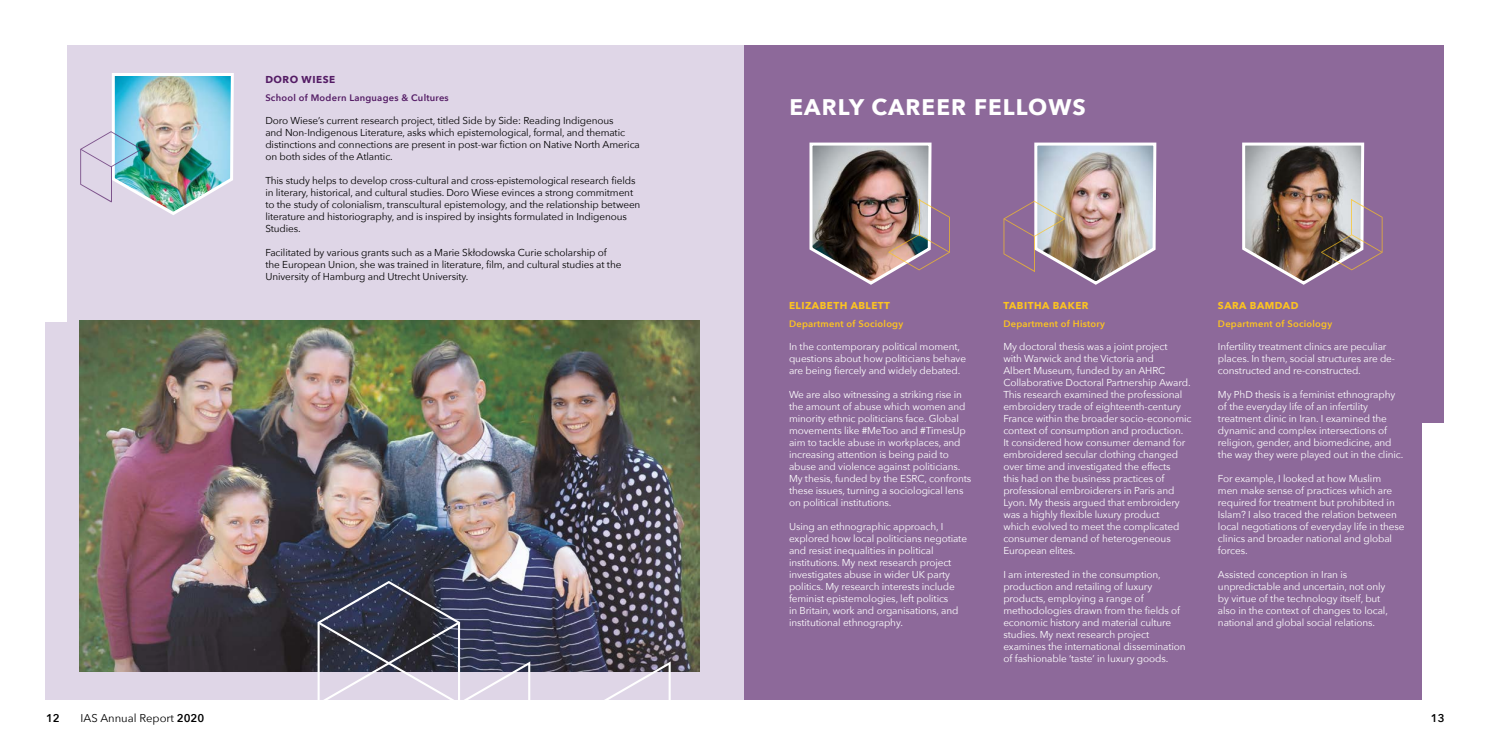
<style>
.page{position:relative;width:1489px;height:745px;background:#fff}
.page>*{position:absolute;margin:0;border:0;box-sizing:border-box;transform-origin:0 0}
.t1{font:700 22.5px "Avenir Next";letter-spacing:.05em;color:#fff}
.t2{font:11.25px "Avenir Next";color:#000}
.t3{font:600 11.25px "Avenir Next";color:#000}
.t4{font:10px/12px "Avenir Next";letter-spacing:-.01em;color:#fff}
.t5{font:10px/12px "Avenir Next";letter-spacing:-.01em;color:#000}
.t6{font:700 10px "Avenir Next";letter-spacing:.05em;color:#fdc41f}
.t7{font:700 10px "Avenir Next";letter-spacing:.05em;color:#541c65}
.t8{font:600 9.38px "Avenir Next";letter-spacing:.025em;color:#fdc41f}
.t9{font:600 9.38px "Avenir Next";letter-spacing:.025em;color:#541c65}
.s1{font-weight:600}
</style>
<div class="page">
<div style="left:45px;top:45px;width:1398px;height:654px;background:#dfd6e7"></div>
<img style="left:80px;top:320px;width:619px;height:351px">
<img style="left:80px;top:73px;width:154px;height:142px">
<div style="left:744px;top:45px;width:699px;height:654px;background:#8d699a"></div>
<div style="left:1422px;top:423px;width:33px;height:276px;background:#fff"></div>
<div style="left:39px;top:45px;width:27px;height:276px;background:#fff"></div>
<svg style="left:317px;top:580px;width:215px;height:120px"></svg>
<svg style="left:597px;top:661px;width:214px;height:39px"></svg>
<img style="left:1003px;top:142px;width:154px;height:143px">
<img style="left:809px;top:142px;width:140px;height:143px">
<img style="left:1242px;top:142px;width:140px;height:143px">
<p class="t7" style="left:265px;top:71px;width:71px">DORO WIESE</p>
<p class="t9" style="left:265px;top:89px;width:185px">School of Modern Languages &amp; Cultures</p>
<p class="t5" style="left:265px;top:113px;width:376px">Doro Wiese’s current research project, titled Side by Side: Reading Indigenous<br>and Non-Indigenous Literature, asks which epistemological, formal, and thematic distinctions and connections are present in post-war fiction on Native North America on both sides of the Atlantic.</p>
<p class="t5" style="left:265px;top:173px;width:376px">This study helps to develop cross-cultural and cross-epistemological research fields in literary, historical, and cultural studies. Doro Wiese evinces a strong commitment to the study of colonialism, transcultural epistemology, and the relationship between literature and historiography, and is inspired by insights formulated in Indigenous Studies.</p>
<p class="t5" style="left:265px;top:245px;width:357px">Facilitated by various grants such as a Marie Skłodowska Curie scholarship of the European Union, she was trained in literature, film, and cultural studies at the<br>University of Hamburg and Utrecht University.</p>
<h1 class="t1" style="left:789px;top:88px;width:298px">EARLY CAREER FELLOWS</h1>
<p class="t6" style="left:789px;top:297px;width:103px">ELIZABETH ABLETT</p>
<p class="t8" style="left:789px;top:315px;width:116px">Department of Sociology</p>
<p class="t4" style="left:789px;top:339px;width:178px">In the contemporary political moment, questions about how politicians behave are being fiercely and widely debated.</p>
<p class="t4" style="left:789px;top:387px;width:184px">We are also witnessing a striking rise in the amount of abuse which women and minority ethnic politicians face. Global movements like #MeToo and #TimesUp aim to tackle abuse in workplaces, and increasing attention is being paid to abuse and violence against politicians.<br>My thesis, funded by the ESRC, confronts these issues, turning a sociological lens on political institutions.</p>
<p class="t4" style="left:789px;top:519px;width:179px">Using an ethnographic approach, I explored how local politicians negotiate and resist inequalities in political institutions. My next research project investigates abuse in wider UK party politics. My research interests include feminist epistemologies, left politics<br>in Britain, work and organisations, and institutional ethnography.</p>
<p class="t6" style="left:1003px;top:297px;width:87px">TABITHA BAKER</p>
<p class="t8" style="left:1003px;top:315px;width:103px">Department of History</p>
<p class="t4" style="left:1003px;top:339px;width:190px">My doctoral thesis was a joint project<br>with Warwick and the Victoria and<br>Albert Museum, funded by an AHRC Collaborative Doctoral Partnership Award.<br>This research examined the professional embroidery trade of eighteenth-century France within the broader socio-economic context of consumption and production.<br>It considered how consumer demand for embroidered secular clothing changed over time and investigated the effects<br>this had on the business practices of professional embroiderers in Paris and Lyon. My thesis argued that embroidery was a highly flexible luxury product<br>which evolved to meet the complicated consumer demand of heterogeneous European elites.</p>
<p class="t4" style="left:1003px;top:567px;width:184px">I am interested in the consumption, production and retailing of luxury products, employing a range of methodologies drawn from the fields of economic history and material culture studies. My next research project examines the international dissemination of fashionable ‘taste’ in luxury goods.</p>
<p class="t6" style="left:1217px;top:297px;width:82px">SARA BAMDAD</p>
<p class="t8" style="left:1217px;top:315px;width:116px">Department of Sociology</p>
<p class="t4" style="left:1217px;top:339px;width:179px">Infertility treatment clinics are peculiar places. In them, social structures are de&shy;constructed and re-constructed.</p>
<p class="t4" style="left:1217px;top:387px;width:187px">My PhD thesis is a feminist ethnography of the everyday life of an infertility treatment clinic in Iran. I examined the dynamic and complex intersections of religion, gender, and biomedicine, and the way they were played out in the clinic.</p>
<p class="t4" style="left:1217px;top:471px;width:188px">For example, I looked at how Muslim<br>men make sense of practices which are required for treatment but prohibited in Islam? I also traced the relation between local negotiations of everyday life in these clinics and broader national and global forces.</p>
<p class="t4" style="left:1217px;top:567px;width:171px">Assisted conception in Iran is unpredictable and uncertain, not only by virtue of the technology itself, but also in the context of changes to local, national and global social relations.</p>
<p class="t3" style="left:46px;top:708px;width:15px">12</p>
<p class="t2" style="left:81px;top:708px;width:125px">IAS Annual Report <span class="s1">2020</span></p>
<p class="t3" style="left:1430px;top:708px;width:15px">13</p>
</div>
